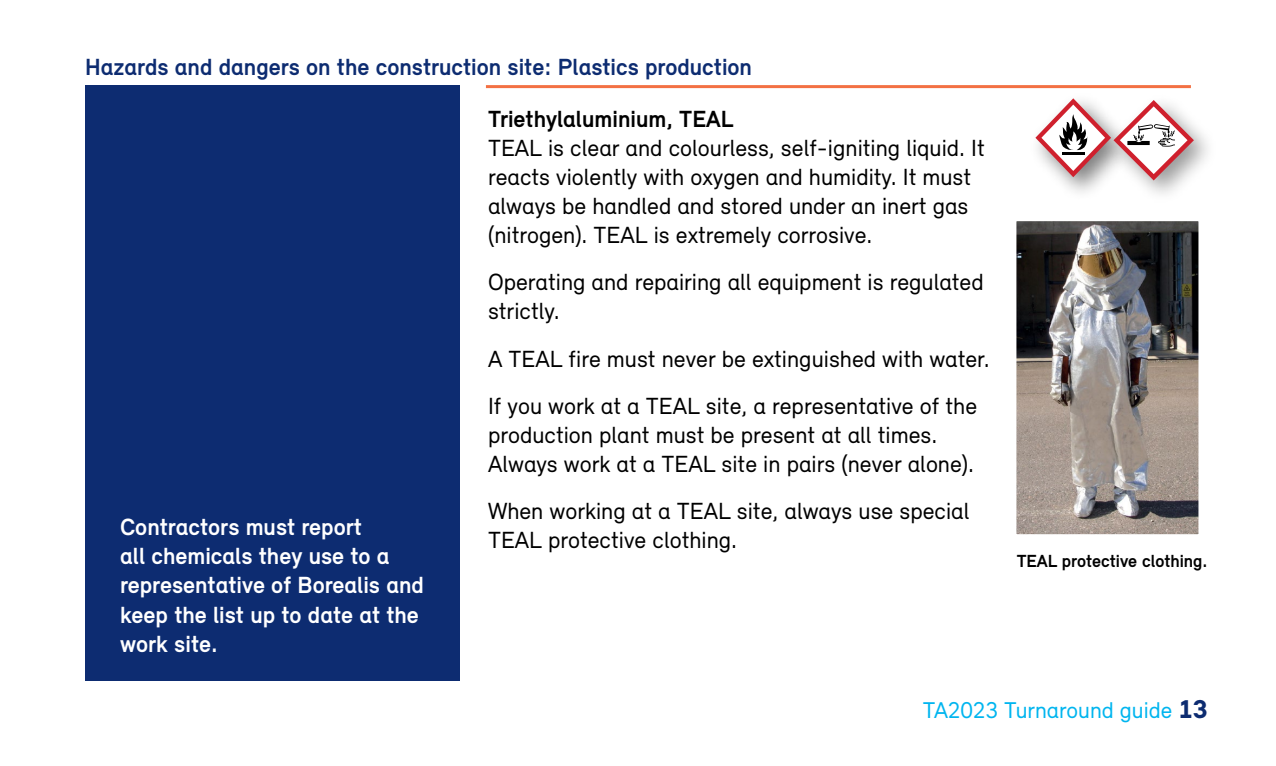
<style>
.page{position:relative;width:1276px;height:766px;background:#fff}
.page>*{position:absolute;margin:0;border:0;box-sizing:border-box;transform-origin:0 0}
.t1{font:24px/29.1px "Relevant";color:#000}
.t2{font:700 24px/29.1px "Relevant";color:#fff}
.t3{font:700 24px "Relevant";color:#0d2c71}
.t4{font:700 24px "Relevant";color:#000}
.t5{font:23.4px "Relevant";color:#00b5ef}
.t6{font:700 18px "Relevant";color:#000}
.s1{font-weight:900;font-size:27px;color:#0d2c71}
</style>
<div class="page">
<div style="left:85px;top:85px;width:374px;height:595px;background:#0d2c71"></div>
<div style="left:1028px;top:91px;width:108px;height:110px;background:#000;opacity:.5"></div>
<hr style="left:486px;top:85px;width:705px;height:3px;background:#f37043">
<div style="left:1106px;top:93px;width:112px;height:112px;background:#000;opacity:.4"></div>
<svg style="left:1035px;top:98px;width:159px;height:82px"></svg>
<img style="left:1017px;top:222px;width:180px;height:311px">
<div style="left:1012px;top:217px;width:190px;height:321px;border:4px solid #fff"></div>
<p class="t3" style="left:85px;top:52px;width:668px">Hazards and dangers on the construction site: Plastics production</p>
<p class="t2" style="left:120px;top:512px;width:305px">Contractors must report<br>all chemicals they use to a representative of Borealis and keep the list up to date at the work site.</p>
<p class="t4" style="left:488px;top:104px;width:246px">Triethylaluminium, TEAL</p>
<p class="t1" style="left:488px;top:133px;width:498px">TEAL is clear and colourless, self-igniting liquid. It reacts violently with oxygen and humidity. It must always be handled and stored under an inert gas (nitrogen). TEAL is extremely corrosive.</p>
<p class="t1" style="left:488px;top:267px;width:497px">Operating and repairing all equipment is regulated strictly.</p>
<p class="t1" style="left:488px;top:334px;width:503px;line-height:47.1px">A TEAL fire must never be extinguished with water.<br>If you work at a TEAL site, a representative of the</p>
<p class="t1" style="left:488px;top:419px;width:487px">production plant must be present at all times.<br>Always work at a TEAL site in pairs (never alone).</p>
<p class="t1" style="left:488px;top:496px;width:483px">When working at a TEAL site, always use special<br>TEAL protective clothing.</p>
<p class="t6" style="left:1016px;top:549px;width:192px">TEAL protective clothing.</p>
<p class="t5" style="left:922px;top:695px;width:287px">TA2023 Turnaround guide <span class="s1">13</span></p>
</div>
